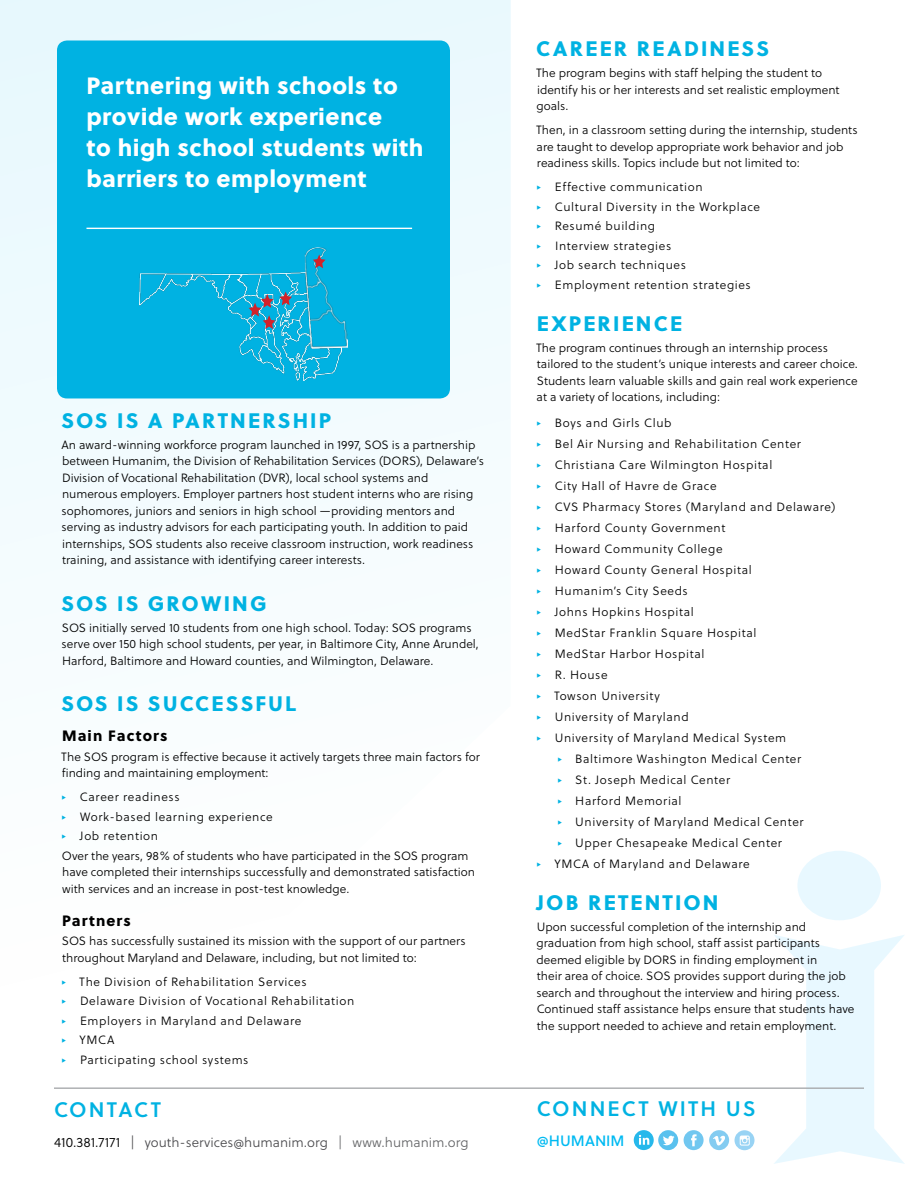
<style>
.page{position:relative;width:918px;height:1188px;background:#fff}
.page>*{position:absolute;margin:0;border:0;box-sizing:border-box;transform-origin:0 0}
.t1{font:23.55px/31px "Soleil Xb";letter-spacing:.02em;color:#fff}
.t2{font:21px "Soleil Xb";letter-spacing:.1em;color:#00b2e2}
.t3{font:21px "Soleil Sb";letter-spacing:.1em;color:#00b2e2}
.t4{font:15px "Soleil Xb";letter-spacing:.07em;color:#000}
.t5{font:15px "Soleil Bk";color:#00baf2}
.t6{font:13.5px "Soleil Lt";color:#4a4a4d}
.t7{font:12px/16.5px "Soleil Lt";color:#000}
.t8{font:12px/19.5px "Soleil Lt";letter-spacing:.05em;color:#000}
.t9{font:12px/19.5px "Soleil Lt";letter-spacing:.025em;color:#000}
.s1{color:#00b2e2}
.s2{color:#000}
.s3{color:#636466}
</style>
<div class="page">
<svg style="left:0;top:0;width:511px;height:584px;fill:#f2fbfe"></svg>
<svg style="left:774px;top:851px;width:131px;height:313px"></svg>
<div style="left:57px;top:40px;width:393px;height:358px;background:#00b2e2;border-radius:10px"></div>
<img style="left:139px;top:272px;width:203px;height:109px">
<img style="left:305px;top:247px;width:43px;height:101px">
<svg style="left:249px;top:292px;width:43px;height:37px"></svg>
<svg style="left:313px;top:254px;width:13px;height:14px"></svg>
<hr style="left:86px;top:228px;width:326px;height:1px;background:#fff">
<svg style="left:634px;top:1130px;width:44px;height:20px"></svg>
<svg style="left:684px;top:1130px;width:45px;height:20px"></svg>
<svg style="left:735px;top:1130px;width:19px;height:20px"></svg>
<hr style="left:54px;top:1087px;width:810px;height:2px;background:#a7a9ac">
<h1 class="t1" style="left:86px;top:68px;width:339px">Partnering with schools to provide work experience<br>to high school students with barriers to employment</h1>
<h2 class="t2" style="left:62px;top:404px;width:271px">SOS IS A PARTNERSHIP</h2>
<p class="t7" style="left:62px;top:436px;width:424px">An award-winning workforce program launched in 1997, SOS is a partnership between Humanim, the Division of Rehabilitation Services (DORS), Delaware’s Division of Vocational Rehabilitation (DVR), local school systems and numerous employers. Employer partners host student interns who are rising sophomores, juniors and seniors in high school —providing mentors and serving as industry advisors for each participating youth. In addition to paid internships, SOS students also receive classroom instruction, work readiness training, and assistance with identifying career interests.</p>
<h2 class="t2" style="left:62px;top:587px;width:207px">SOS IS GROWING</h2>
<p class="t7" style="left:62px;top:619px;width:419px">SOS initially served 10 students from one high school. Today: SOS programs serve over 150 high school students, per year, in Baltimore City, Anne Arundel,<br>Harford, Baltimore and Howard counties, and Wilmington, Delaware.</p>
<h2 class="t2" style="left:62px;top:687px;width:236px">SOS IS SUCCESSFUL</h2>
<p class="t4" style="left:62px;top:724px;width:107px">Main Factors</p>
<p class="t7" style="left:61px;top:748px;width:420px">The SOS program is effective because it actively targets three main factors for finding and maintaining employment:</p>
<p class="t9" style="left:62px;top:787px;width:409px"><span class="s1">△</span> Career readiness<br><span class="s1">△</span> Work-based learning experience<br><span class="s1">△</span> Job retention<br>Over the years, 98% of students who have participated in the SOS program</p>
<p class="t7" style="left:62px;top:864px;width:414px">have completed their internships successfully and demonstrated satisfaction with services and an increase in post-test knowledge.</p>
<p class="t4" style="left:62px;top:909px;width:70px">Partners</p>
<p class="t7" style="left:62px;top:933px;width:405px">SOS has successfully sustained its mission with the support of our partners throughout Maryland and Delaware, including, but not limited to:</p>
<p class="t8" style="left:62px;top:972px;width:294px"><span class="s1">△</span> The Division of Rehabilitation Services<br><span class="s1">△</span> Delaware Division of Vocational Rehabilitation <span class="s1">△</span> Employers in Maryland and Delaware<br><span class="s1">△</span> YMCA<br><span class="s1">△</span> Participating school systems</p>
<h2 class="t3" style="left:54px;top:1093px;width:109px">CONTACT</h2>
<p class="t6" style="left:54px;top:1133px;width:416px"><span class="s2">410.381.7171</span> | youth-services@humanim.org <span class="s3">| www.humanim.org</span></p>
<h2 class="t2" style="left:536px;top:32px;width:235px">CAREER READINESS</h2>
<p class="t7" style="left:536px;top:65px;width:305px">The program begins with staff helping the student to identify his or her interests and set realistic employment goals.</p>
<p class="t7" style="left:536px;top:122px;width:323px">Then, in a classroom setting during the internship, students are taught to develop appropriate work behavior and job readiness skills. Topics include but not limited to:</p>
<p class="t8" style="left:536px;top:177px;width:225px"><span class="s1">△</span> Effective communication<br><span class="s1">△</span> Cultural Diversity in the Workplace <span class="s1">△</span> Resumé building<br><span class="s1">△</span> Interview strategies<br><span class="s1">△</span> Job search techniques<br><span class="s1">△</span> Employment retention strategies</p>
<h2 class="t2" style="left:537px;top:307px;width:147px">EXPERIENCE</h2>
<p class="t7" style="left:536px;top:339px;width:323px">The program continues through an internship process tailored to the student’s unique interests and career choice.<br>Students learn valuable skills and gain real work experience at a variety of locations, including:</p>
<p class="t8" style="left:536px;top:413px;width:137px"><span class="s1">△</span> Boys and Girls Club</p>
<p class="t8" style="left:536px;top:434px;width:266px"><span class="s1">△</span> Bel Air Nursing and Rehabilitation Center</p>
<p class="t8" style="left:536px;top:455px;width:237px"><span class="s1">△</span> Christiana Care Wilmington Hospital</p>
<p class="t8" style="left:536px;top:476px;width:182px"><span class="s1">△</span> City Hall of Havre de Grace</p>
<p class="t8" style="left:536px;top:497px;width:301px"><span class="s1">△</span> CVS Pharmacy Stores (Maryland and Delaware)</p>
<p class="t8" style="left:536px;top:518px;width:191px"><span class="s1">△</span> Harford County Government</p>
<p class="t8" style="left:536px;top:539px;width:188px"><span class="s1">△</span> Howard Community College</p>
<p class="t8" style="left:536px;top:560px;width:217px"><span class="s1">△</span> Howard County General Hospital</p>
<p class="t8" style="left:536px;top:581px;width:153px"><span class="s1">△</span> Humanim’s City Seeds</p>
<p class="t8" style="left:536px;top:602px;width:159px"><span class="s1">△</span> Johns Hopkins Hospital</p>
<p class="t8" style="left:536px;top:623px;width:222px"><span class="s1">△</span> MedStar Franklin Square Hospital</p>
<p class="t8" style="left:536px;top:644px;width:169px"><span class="s1">△</span> MedStar Harbor Hospital</p>
<p class="t7" style="left:536px;top:666px;width:73px"><span class="s1">△</span> R. House</p>
<p class="t8" style="left:536px;top:686px;width:125px"><span class="s1">△</span> Towson University</p>
<p class="t8" style="left:536px;top:707px;width:154px"><span class="s1">△</span> University of Maryland</p>
<p class="t8" style="left:536px;top:728px;width:251px"><span class="s1">△</span> University of Maryland Medical System</p>
<p class="t8" style="left:557px;top:749px;width:245px"><span class="s1">△</span> Baltimore Washington Medical Center</p>
<p class="t8" style="left:557px;top:770px;width:174px"><span class="s1">△</span> St. Joseph Medical Center</p>
<p class="t8" style="left:557px;top:791px;width:126px"><span class="s1">△</span> Harford Memorial</p>
<p class="t8" style="left:557px;top:812px;width:248px"><span class="s1">△</span> University of Maryland Medical Center</p>
<p class="t8" style="left:557px;top:833px;width:226px"><span class="s1">△</span> Upper Chesapeake Medical Center</p>
<p class="t8" style="left:536px;top:854px;width:215px"><span class="s1">△</span> YMCA of Maryland and Delaware</p>
<h2 class="t2" style="left:537px;top:886px;width:183px">JOB RETENTION</h2>
<p class="t7" style="left:536px;top:918px;width:320px">Upon successful completion of the internship and graduation from high school, staff assist participants deemed eligible by DORS in finding employment in<br>their area of choice. SOS provides support during the job search and throughout the interview and hiring process.<br>Continued staff assistance helps ensure that students have the support needed to achieve and retain employment.</p>
<h2 class="t3" style="left:537px;top:1093px;width:220px">CONNECT WITH US</h2>
<p class="t5" style="left:537px;top:1130px;width:89px">@HUMANIM</p>
</div>
